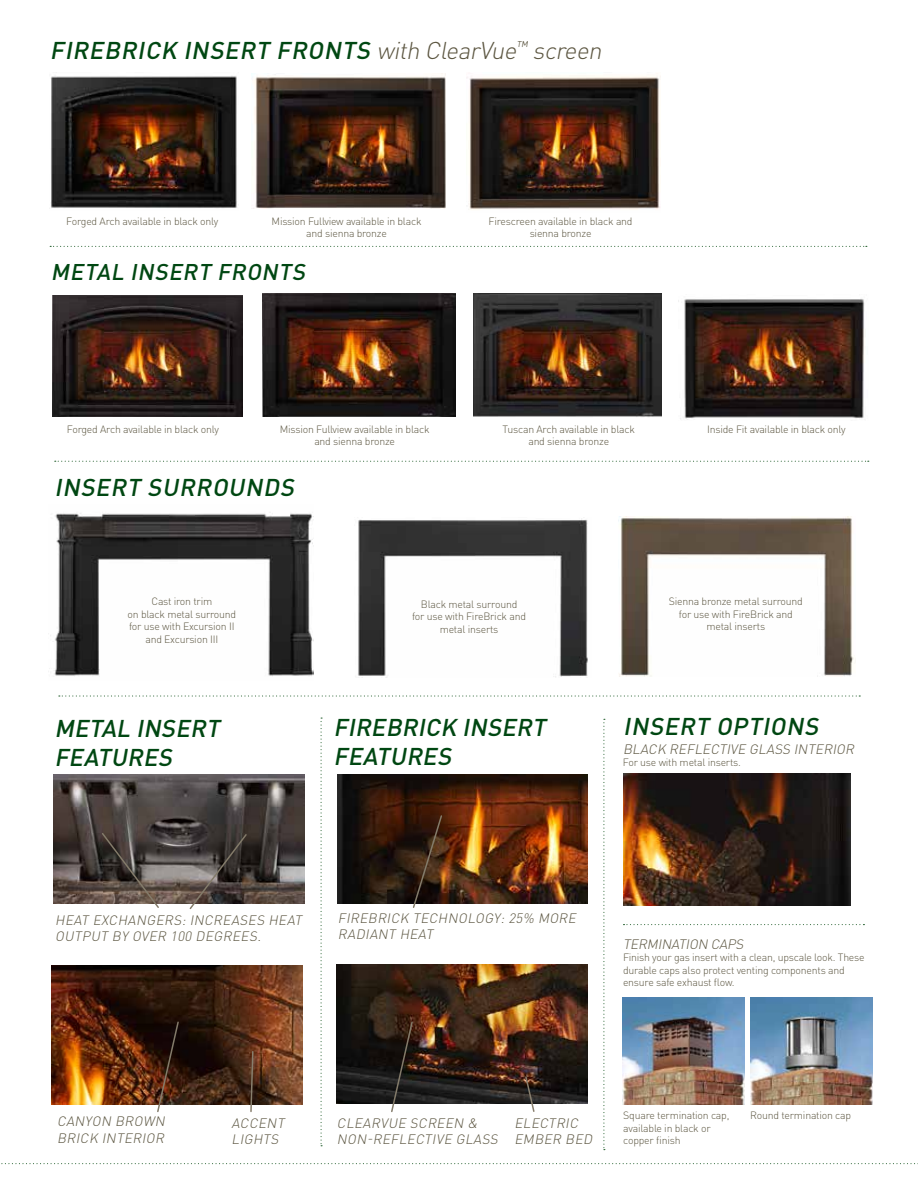
<style>
.page{position:relative;width:918px;height:1188px;background:#fff}
.page>*{position:absolute;margin:0;border:0;box-sizing:border-box;transform-origin:0 0}
.t1{font:italic 500 24px/28.8px "DIN Pro";color:#004712}
.t2{font:italic 500 22.5px "DIN Pro";color:#004712}
.t3{font:italic 300 13.5px/16.2px "DIN Pro";color:#5c5641}
.t4{font:300 10.5px/12.6px "DIN Pro";letter-spacing:-.02em;color:#5c5641;text-align:center}
.s1{font-weight:300;color:#5c5641}
</style>
<div class="page">
<img style="left:358px;top:518px;width:230px;height:159px">
<img style="left:474px;top:294px;width:187px;height:123px">
<img style="left:53px;top:296px;width:190px;height:120px">
<img style="left:262px;top:294px;width:193px;height:122px">
<img style="left:680px;top:299px;width:185px;height:120px">
<img style="left:618px;top:517px;width:238px;height:159px">
<img style="left:467px;top:75px;width:194px;height:135px">
<img style="left:51px;top:72px;width:186px;height:136px">
<img style="left:254px;top:74px;width:192px;height:134px">
<svg style="left:50px;top:246px;width:817px;height:1px"></svg>
<svg style="left:55px;top:461px;width:814px;height:1px"></svg>
<svg style="left:59px;top:695px;width:801px;height:2px"></svg>
<svg style="left:321px;top:718px;width:1px;height:428px"></svg>
<img style="left:49px;top:513px;width:265px;height:163px">
<img style="left:53px;top:774px;width:251px;height:130px">
<svg style="left:603px;top:719px;width:2px;height:431px"></svg>
<img style="left:624px;top:774px;width:227px;height:131px">
<img style="left:623px;top:997px;width:122px;height:108px">
<img style="left:750px;top:997px;width:122px;height:108px">
<svg style="left:1px;top:1163px;width:917px;height:1px"></svg>
<img style="left:337px;top:774px;width:251px;height:130px">
<svg style="left:624px;top:924px;width:240px;height:1px"></svg>
<img style="left:337px;top:964px;width:251px;height:139px">
<svg style="left:524px;top:1075px;width:12px;height:37px"></svg>
<svg style="left:390px;top:1020px;width:24px;height:92px;background:#39322c"></svg>
<img style="left:52px;top:965px;width:250px;height:139px">
<svg style="left:249px;top:1050px;width:5px;height:62px"></svg>
<svg style="left:156px;top:1020px;width:24px;height:92px;background:#432b21"></svg>
<svg style="left:188px;top:833px;width:60px;height:77px;background:#56504d"></svg>
<svg style="left:100px;top:832px;width:60px;height:76px;background:#5c534e"></svg>
<svg style="left:412px;top:814px;width:31px;height:94px;background:#402b1e"></svg>
<h1 class="t1" style="left:50px;top:35px;width:558px">FIREBRICK INSERT FRONTS <span class="s1">with ClearVue</span><sup>™</sup> <span class="s1">screen</span></h1>
<p class="t4" style="left:66px;top:215px;width:153px">Forged Arch available in black only</p>
<p class="t4" style="left:489px;top:215px;width:146px;line-height:12px">Firescreen available in black and sienna bronze</p>
<p class="t4" style="left:272px;top:215px;width:151px;line-height:12px">Mission Fullview available in black and sienna bronze</p>
<h2 class="t2" style="left:51px;top:256px;width:261px">METAL INSERT FRONTS</h2>
<p class="t4" style="left:67px;top:422px;width:153px">Forged Arch available in black only</p>
<p class="t4" style="left:503px;top:422px;width:134px;line-height:12px">Tuscan Arch available in black and sienna bronze</p>
<p class="t4" style="left:280px;top:423px;width:151px;line-height:12px">Mission Fullview available in black and sienna bronze</p>
<p class="t4" style="left:707px;top:422px;width:140px">Inside Fit available in black only</p>
<h1 class="t1" style="left:55px;top:471px;width:246px">INSERT SURROUNDS</h1>
<p class="t4" style="left:128px;top:595px;width:110px">Cast iron trim<br>on black metal surround for use with Excursion II and Excursion III</p>
<p class="t4" style="left:412px;top:597px;width:115px">Black metal surround<br>for use with FireBrick and metal inserts</p>
<p class="t4" style="left:669px;top:595px;width:135px">Sienna bronze metal surround for use with FireBrick and metal inserts</p>
<h1 class="t1" style="left:54px;top:713px;width:172px">METAL INSERT<br>FEATURES</h1>
<h1 class="t1" style="left:333px;top:712px;width:219px">FIREBRICK INSERT</h1>
<h1 class="t1" style="left:623px;top:711px;width:202px">INSERT OPTIONS</h1>
<h1 class="t1" style="left:333px;top:741px;width:125px">FEATURES</h1>
<p class="t3" style="left:623px;top:740px;width:236px">BLACK REFLECTIVE GLASS INTERIOR</p>
<p class="t4" style="left:623px;top:756px;width:120px">For use with metal inserts.</p>
<p class="t3" style="left:55px;top:911px;width:251px">HEAT EXCHANGERS: INCREASES HEAT<br>OUTPUT BY OVER 100 DEGREES.</p>
<p class="t3" style="left:338px;top:910px;width:243px">FIREBRICK TECHNOLOGY: 25% MORE<br>RADIANT HEAT</p>
<p class="t3" style="left:623px;top:935px;width:125px">TERMINATION CAPS</p>
<p class="t4" style="left:623px;top:951px;width:243px;text-align:left">Finish your gas insert with a clean, upscale look. These durable caps also protect venting components and ensure safe exhaust flow.</p>
<p class="t3" style="left:57px;top:1113px;width:112px">CANYON BROWN<br>BRICK INTERIOR</p>
<p class="t3" style="left:232px;top:1114px;width:57px">ACCENT<br>LIGHTS</p>
<p class="t3" style="left:337px;top:1114px;width:166px">CLEARVUE SCREEN &amp;<br>NON-REFLECTIVE GLASS</p>
<p class="t3" style="left:514px;top:1114px;width:82px">ELECTRIC<br>EMBER BED</p>
<p class="t4" style="left:623px;top:1109px;width:108px">Square termination cap,</p>
<p class="t4" style="left:750px;top:1109px;width:103px">Round termination cap</p>
<p class="t4" style="left:623px;top:1121px;width:89px;text-align:left">available in black or copper finish</p>
</div>
